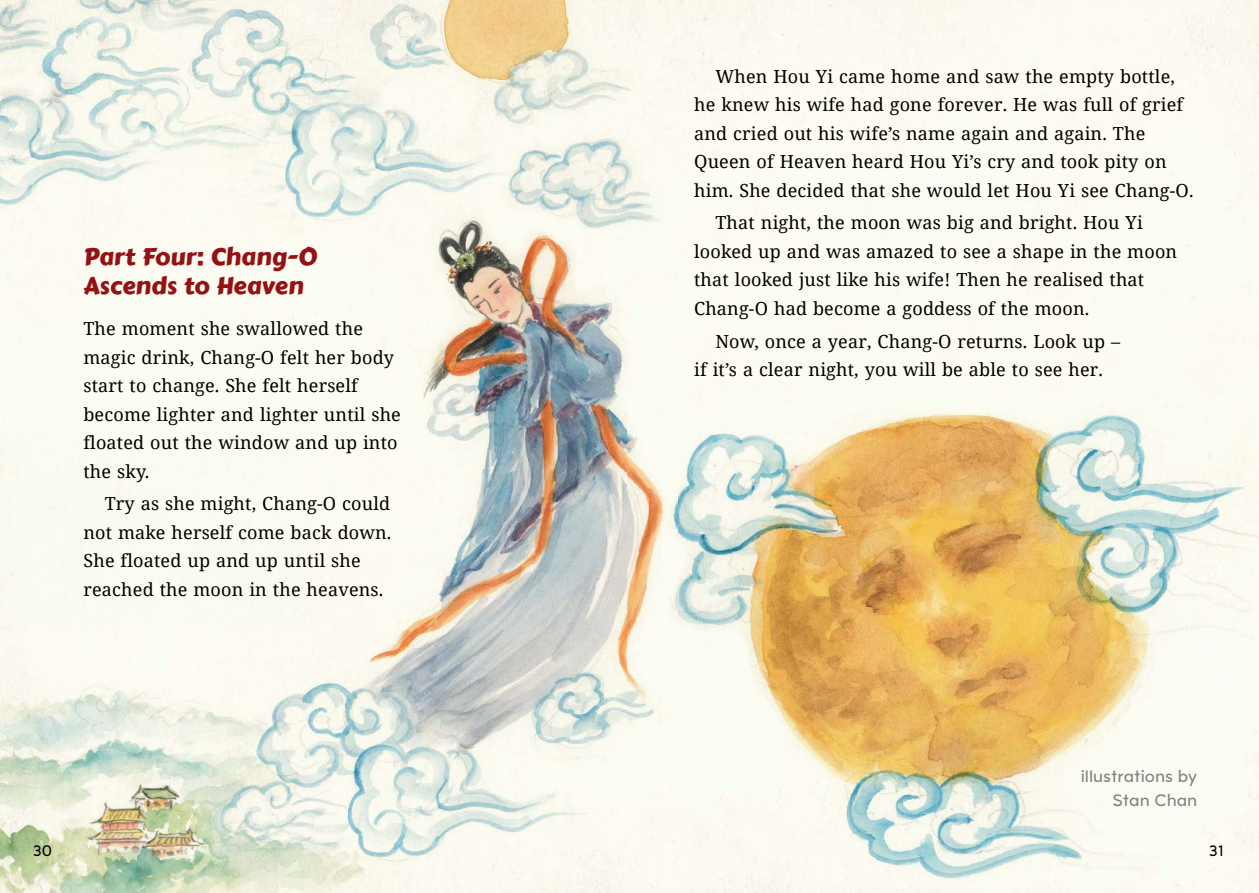
<style>
.page{position:relative;width:1259px;height:893px;background:#fff}
.page>*{position:absolute;margin:0;border:0;box-sizing:border-box;transform-origin:0 0}
.t1{font:24px/28.5px "Carter One";letter-spacing:.005em;color:#941215}
.t2{font:18px/28.5px "Noto Serif";letter-spacing:.01em;color:#000}
.t3{font:16.5px/24px "Aronui";color:#808285;text-align:right}
.t4{font:15px "Aronui";color:#000}
</style>
<div class="page">
<img style="left:0;top:0;width:677px;height:893px">
<img style="left:652px;top:364px;width:607px;height:529px">
<h1 class="t1" style="left:83px;top:243px;width:235px">Part Four: Chang-O<br>Ascends to Heaven</h1>
<p class="t2" style="left:83px;top:314px;width:319px">The moment she swallowed the magic drink, Chang-O felt her body start to change. She felt herself become lighter and lighter until she floated out the window and up into the sky.</p>
<p class="t2" style="left:83px;top:489px;width:309px;text-indent:21px">Try as she might, Chang-O could not make herself come back down.<br>She floated up and up until she reached the moon in the heavens.</p>
<p class="t2" style="left:694px;top:61px;width:501px;text-indent:21px">When Hou Yi came home and saw the empty bottle, he knew his wife had gone forever. He was full of grief and cried out his wife’s name again and again. The Queen of Heaven heard Hou Yi’s cry and took pity on him. She decided that she would let Hou Yi see Chang-O.</p>
<p class="t2" style="left:694px;top:208px;width:484px;text-indent:21px">That night, the moon was big and bright. Hou Yi looked up and was amazed to see a shape in the moon that looked just like his wife! Then he realised that Chang-O had become a goddess of the moon.</p>
<p class="t2" style="left:694px;top:326px;width:427px;text-indent:21px">Now, once a year, Chang-O returns. Look up – if it’s a clear night, you will be able to see her.</p>
<p class="t3" style="left:1080px;top:765px;width:118px">illustrations by<br>Stan Chan</p>
<p class="t4" style="left:33px;top:842px;width:21px">30</p>
<p class="t4" style="left:1209px;top:842px;width:16px">31</p>
</div>
